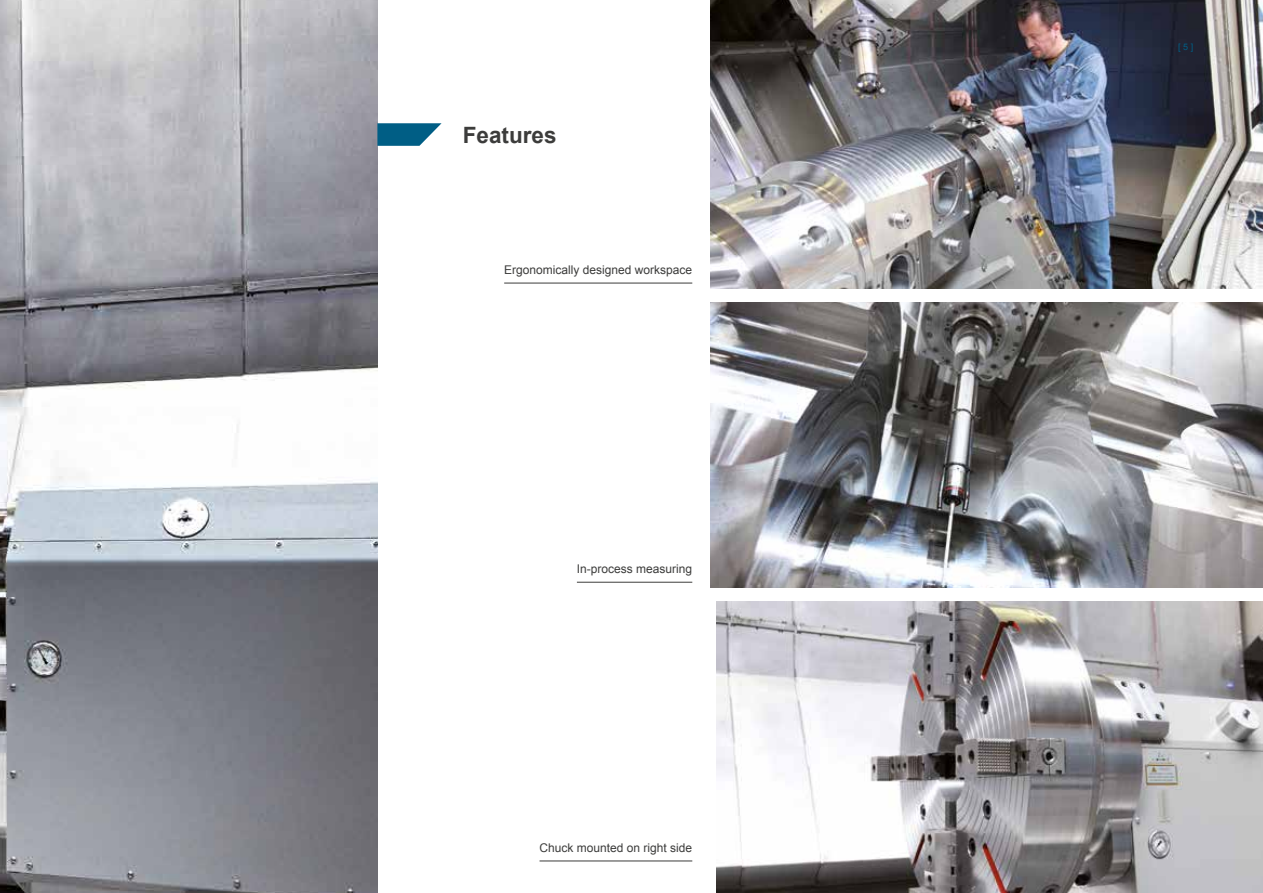
<style>
.page{position:relative;width:1263px;height:893px;background:#fff}
.page>*{position:absolute;margin:0;border:0;box-sizing:border-box;transform-origin:0 0}
.t1{font:700 22.5px "Arial";color:#3c3c3b}
.t2{font:12px "Arial";color:#3c3c3b}
.t3{font:9px "Arial";color:#005e85}
</style>
<div class="page">
<img style="left:0;top:0;width:377px;height:893px">
<img style="left:710px;top:0;width:553px;height:588px">
<img style="left:716px;top:601px;width:547px;height:292px">
<div style="left:379px;top:289px;width:884px;height:13px;background:#fff"></div>
<svg style="left:377px;top:123px;width:64px;height:23px"></svg>
<hr style="left:504px;top:283px;width:188px;height:1px;background:#3c3c3b">
<hr style="left:577px;top:582px;width:115px;height:1px;background:#3c3c3b">
<hr style="left:539px;top:861px;width:153px;height:1px;background:#3c3c3b">
<h1 class="t1" style="left:463px;top:120px;width:95px">Features</h1>
<p class="t2" style="left:504px;top:262px;width:190px">Ergonomically designed workspace</p>
<p class="t2" style="left:577px;top:561px;width:117px">In-process measuring</p>
<p class="t2" style="left:539px;top:840px;width:154px">Chuck mounted on right side</p>
<p class="t3" style="left:1178px;top:41px;width:17px">[ 5 ]</p>
</div>
